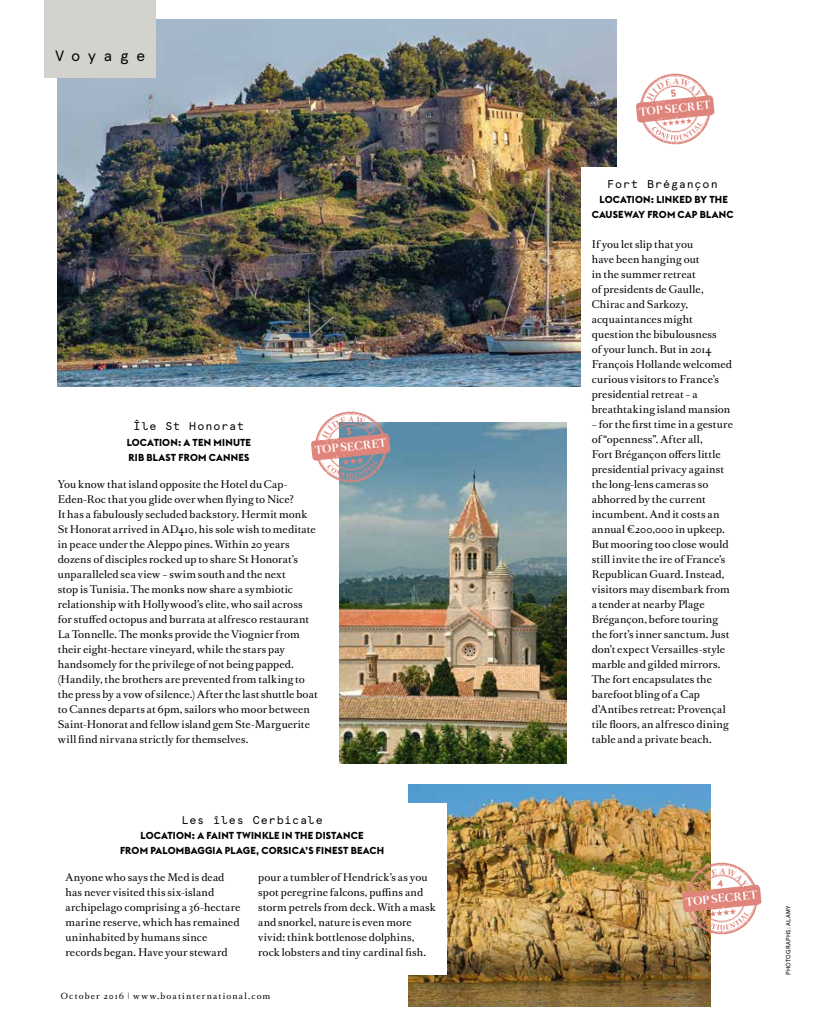
<style>
.page{position:relative;width:815px;height:1028px;background:#fff}
.page>*{position:absolute;margin:0;border:0;box-sizing:border-box;transform-origin:0 0}
.t1{font:15px "Apercu Mono";letter-spacing:.455em;color:#000}
.t2{font:11.25px "Apercu Mono";letter-spacing:.085em;color:#000}
.t3{font:10px/15px "Romain BP Text";letter-spacing:.01em;color:#000}
.t4{font:700 10px/15px "Euclid Flex";letter-spacing:.02em;color:#000;text-align:center}
.t5{font:700 9.75px "Romain BP Headline";color:#fff}
.t6{font:8.12px "Romain BP Text";letter-spacing:.14em;color:#000}
.t7{font:6.25px "Apercu";letter-spacing:.03em;color:#000}
</style>
<div class="page">
<img style="left:58px;top:19px;width:559px;height:367px">
<img style="left:408px;top:784px;width:303px;height:222px">
<div style="left:58px;top:803px;width:388px;height:61px;background:#fff"></div>
<div style="left:55px;top:863px;width:391px;height:111px;background:#fff"></div>
<div style="left:45px;top:0;width:111px;height:78px;background:#d3d3ce"></div>
<img style="left:340px;top:422px;width:227px;height:341px">
<div style="left:581px;top:167px;width:163px;height:589px;background:#fff"></div>
<img style="left:311px;top:411px;width:83px;height:71px">
<svg style="left:342px;top:457px;width:22px;height:8px"></svg>
<img style="left:636px;top:73px;width:79px;height:72px">
<svg style="left:662px;top:118px;width:30px;height:8px"></svg>
<img style="left:677px;top:857px;width:85px;height:77px">
<svg style="left:710px;top:908px;width:26px;height:9px"></svg>
<svg style="left:322px;top:416px;width:55px;height:22px"></svg>
<svg style="left:647px;top:78px;width:55px;height:23px"></svg>
<svg style="left:693px;top:867px;width:55px;height:23px"></svg>
<h1 class="t1" style="left:55px;top:47px;width:92px">Voyage</h1>
<p class="t2" style="left:134px;top:420px;width:112px">Île St Honorat</p>
<p class="t4" style="left:127px;top:434px;width:126px;text-align:left">LOCATION: A TEN MINUTE<br>RIB BLAST FROM CANNES</p>
<p class="t3" style="left:58px;top:476px;width:261px">You know that island opposite the Hotel du Cap-Eden-Roc that you glide over when flying to Nice?<br>It has a fabulously secluded backstory. Hermit monk St Honorat arrived in AD410, his sole wish to meditate in peace under the Aleppo pines. Within 20 years dozens of disciples rocked up to share St Honorat’s unparalleled sea view – swim south and the next<br>stop is Tunisia. The monks now share a symbiotic relationship with Hollywood’s elite, who sail across for stuffed octopus and burrata at alfresco restaurant La Tonnelle. The monks provide the Viognier from their eight-hectare vineyard, while the stars pay handsomely for the privilege of not being papped. (Handily, the brothers are prevented from talking to the press by a vow of silence.) After the last shuttle boat to Cannes departs at 6pm, sailors who moor between Saint-Honorat and fellow island gem Ste-Marguerite will find nirvana strictly for themselves.</p>
<p class="t5" style="left:315px;top:445px;width:73px;rotate:-6deg">TOP SECRET</p>
<p class="t2" style="left:182px;top:813px;width:143px">Les îles Cerbicale</p>
<p class="t4" style="left:120px;top:828px;width:266px">LOCATION: A FAINT TWINKLE IN THE DISTANCE<br>FROM PALOMBAGGIA PLAGE, CORSICA’S FINEST BEACH</p>
<p class="t3" style="left:66px;top:869px;width:176px">Anyone who says the Med is dead has never visited this six-island archipelago comprising a 36-hectare marine reserve, which has remained uninhabited by humans since records began. Have your steward</p>
<p class="t3" style="left:258px;top:869px;width:179px">pour a tumbler of Hendrick’s as you spot peregrine falcons, puffins and storm petrels from deck. With a mask and snorkel, nature is even more vivid: think bottlenose dolphins, rock lobsters and tiny cardinal fish.</p>
<p class="t6" style="left:61px;top:988px;width:211px">October 2016 | www.boatinternational.com</p>
<p class="t5" style="left:639px;top:107px;width:73px;rotate:-6deg">TOP SECRET</p>
<p class="t2" style="left:608px;top:177px;width:112px">Fort Brégançon</p>
<p class="t4" style="left:592px;top:192px;width:143px">LOCATION: LINKED BY THE<br>CAUSEWAY FROM CAP BLANC</p>
<p class="t3" style="left:592px;top:236px;width:142px">If you let slip that you<br>have been hanging out<br>in the summer retreat<br>of presidents de Gaulle,<br>Chirac and Sarkozy, acquaintances might question the bibulousness<br>of your lunch. But in 2014<br>François Hollande welcomed curious visitors to France’s presidential retreat – a breathtaking island mansion</p>
<p class="t3" style="left:592px;top:416px;width:143px">– for the first time in a gesture of “openness”. After all,<br>Fort Brégançon offers little presidential privacy against the long-lens cameras so abhorred by the current incumbent. And it costs an annual €200,000 in upkeep.<br>But mooring too close would still invite the ire of France’s<br>Republican Guard. Instead, visitors may disembark from a tender at nearby Plage<br>Brégançon, before touring the fort’s inner sanctum. Just don’t expect Versailles-style marble and gilded mirrors.<br>The fort encapsulates the barefoot bling of a Cap d’Antibes retreat: Provençal tile floors, an alfresco dining table and a private beach.</p>
<p class="t5" style="left:686px;top:896px;width:73px;rotate:-6deg">TOP SECRET</p>
<p class="t7" style="left:785px;top:974px;width:70px;rotate:-90deg">PHOTOGRAPHS: ALAMY</p>
</div>
